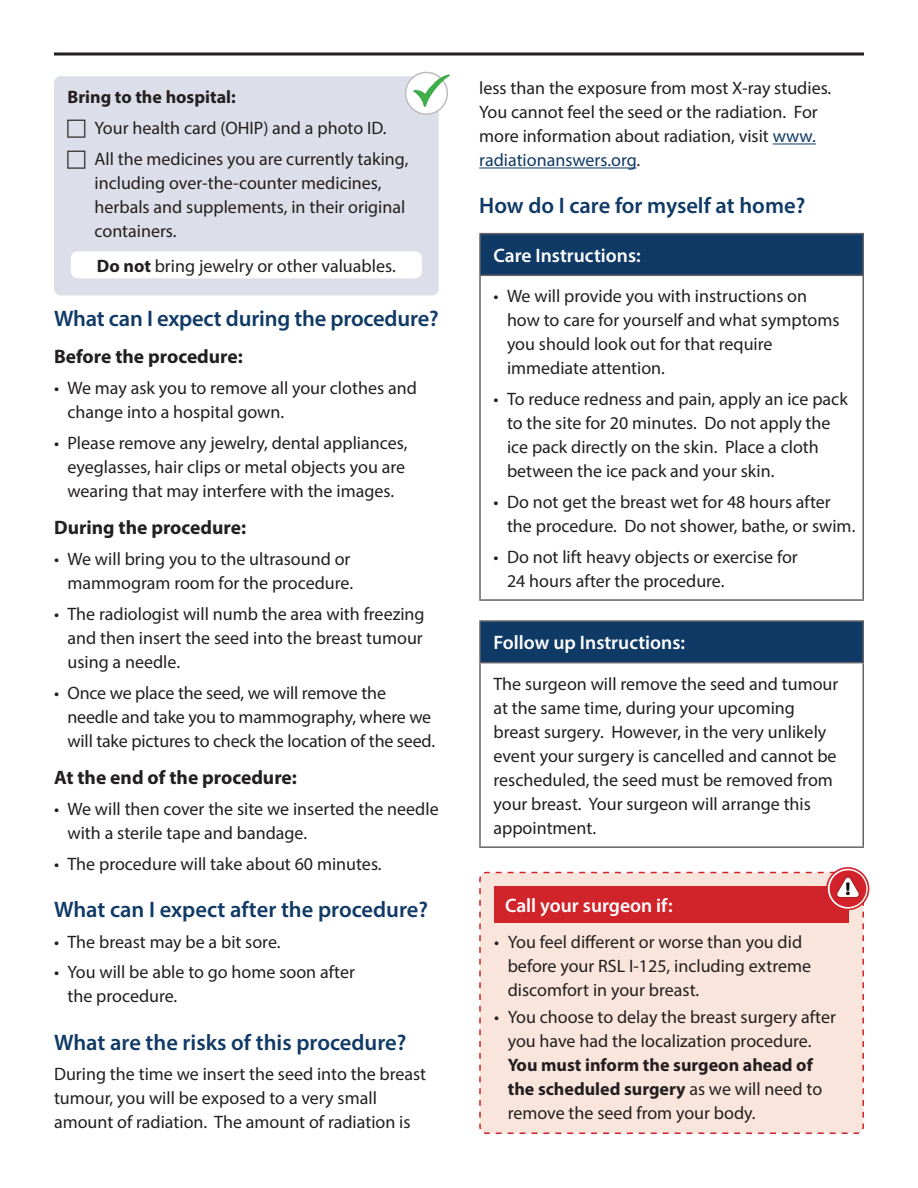
<style>
.page{position:relative;width:918px;height:1188px;background:#fff}
.page>*{position:absolute;margin:0;border:0;box-sizing:border-box;transform-origin:0 0}
.Subheading{font:600 22.5px "Myriad Pro";color:#103a66}
.Body_Text{font:700 19.5px "Myriad Pro";color:#231f20}
.Subheading-2{font:600 19.5px "Myriad Pro";color:#fff}
.Body_Text-2{font:600 19.5px "Myriad Pro";color:#fff}
.Body_Text-3{font:18px/24px "Myriad Pro";color:#231f20}
.Body_text{font:18px/24px "Myriad Pro";color:#231f20}
.Body_Text-4{font:700 18px "Myriad Pro";color:#231f20}
.s1{font-weight:700}
.s2{color:#103a66}
</style>
<div class="page">
<svg style="left:54px;top:52px;width:810px;height:4px;background:#595657"></svg>
<hr style="left:773px;top:144px;width:43px;height:1px;background:#103a66">
<hr style="left:479px;top:168px;width:158px;height:1px;background:#103a66">
<div style="left:480px;top:234px;width:383px;height:41px;background:#103a66"></div>
<hr style="left:479px;top:233px;width:385px;height:1px;background:#636366">
<hr style="left:479px;top:234px;width:2px;height:41px;background:#636366">
<hr style="left:862px;top:234px;width:2px;height:41px;background:#636366">
<hr style="left:479px;top:275px;width:385px;height:1px;background:#636366">
<hr style="left:479px;top:276px;width:2px;height:323px;background:#636366">
<hr style="left:862px;top:276px;width:2px;height:323px;background:#636366">
<hr style="left:479px;top:599px;width:385px;height:2px;background:#636366">
<div style="left:480px;top:621px;width:383px;height:42px;background:#103a66"></div>
<hr style="left:479px;top:620px;width:385px;height:2px;background:#636366">
<hr style="left:479px;top:622px;width:2px;height:40px;background:#636366">
<hr style="left:862px;top:622px;width:2px;height:40px;background:#636366">
<hr style="left:479px;top:662px;width:385px;height:1px;background:#636366">
<hr style="left:479px;top:663px;width:2px;height:183px;background:#636366">
<hr style="left:862px;top:663px;width:2px;height:183px;background:#636366">
<hr style="left:479px;top:846px;width:385px;height:2px;background:#636366">
<div style="left:54px;top:76px;width:385px;height:219px;background:#dcdeea;border-radius:7px"></div>
<svg style="left:406px;top:72px;width:41px;height:42px"></svg>
<div style="left:405px;top:72px;width:43px;height:43px;border:2px solid #bcbdc0;border-radius:50%"></div>
<img style="left:409px;top:74px;width:41px;height:37px">
<div style="left:71px;top:251px;width:351px;height:27px;background:#fff;border-radius:7px"></div>
<svg style="left:479px;top:871px;width:386px;height:263px;background:#f7ddd5"></svg>
<svg style="left:827px;top:868px;width:42px;height:41px"></svg>
<div style="left:826px;top:867px;width:43px;height:43px;border:2px solid #d1232a;border-radius:50%"></div>
<svg style="left:830px;top:870px;width:36px;height:37px"></svg>
<svg style="left:493px;top:872px;width:371px;height:246px;background:#f2c7c1"></svg>
<p class="Body_Text-4" style="left:67px;top:85px;width:170px">Bring to the hospital:</p>
<p class="Body_Text-3" style="left:94px;top:116px;width:294px">Your health card (OHIP) and a photo ID.</p>
<p class="Body_Text-3" style="left:94px;top:146px;width:315px">All the medicines you are currently taking, including over-the-counter medicines, herbals and supplements, in their original containers.</p>
<p class="Body_Text-3" style="left:97px;top:253px;width:300px"><span class="s1">Do not</span> bring jewelry or other valuables.</p>
<p class="Subheading" style="left:54px;top:304px;width:386px">What can I expect during the procedure?</p>
<p class="Body_Text" style="left:54px;top:344px;width:190px">Before the procedure:</p>
<p class="Body_Text-3" style="left:68px;top:376px;width:351px;text-indent:-14px">• We may ask you to remove all your clothes and change into a hospital gown.</p>
<p class="Body_Text-3" style="left:68px;top:430px;width:341px;text-indent:-14px">• Please remove any jewelry, dental appliances, eyeglasses, hair clips or metal objects you are wearing that may interfere with the images.</p>
<p class="Body_Text" style="left:54px;top:515px;width:194px">During the procedure:</p>
<p class="Body_Text-3" style="left:54px;top:547px;width:301px;text-align:right">• We will bring you to the ultrasound or mammogram room for the procedure.</p>
<p class="Body_Text-3" style="left:68px;top:601px;width:359px;text-align:justify;text-indent:-14px">• The radiologist will numb the area with freezing and then insert the seed into the breast tumour using a needle.</p>
<p class="Body_Text-3" style="left:68px;top:680px;width:369px;text-indent:-14px">• Once we place the seed, we will remove the needle and take you to mammography, where we will take pictures to check the location of the seed.</p>
<p class="Body_Text" style="left:54px;top:765px;width:244px">At the end of the procedure:</p>
<p class="Body_Text-3" style="left:68px;top:796px;width:373px;text-indent:-14px">• We will then cover the site we inserted the needle with a sterile tape and bandage.</p>
<p class="Body_Text-3" style="left:54px;top:851px;width:329px">• The procedure will take about 60 minutes.</p>
<p class="Subheading" style="left:54px;top:895px;width:376px">What can I expect after the procedure?</p>
<p class="Body_Text-3" style="left:54px;top:929px;width:228px">• The breast may be a bit sore.</p>
<p class="Body_Text-3" style="left:68px;top:960px;width:289px;text-indent:-14px">• You will be able to go home soon after the procedure.</p>
<p class="Subheading" style="left:54px;top:1028px;width:354px">What are the risks of this procedure?</p>
<p class="Body_text" style="left:54px;top:1062px;width:374px">During the time we insert the seed into the breast tumour, you will be exposed to a very small amount of radiation. The amount of radiation is</p>
<p class="Body_text" style="left:479px;top:76px;width:354px">less than the exposure from most X-ray studies.<br>You cannot feel the seed or the radiation. For more information about radiation, visit <span class="s2">www. radiationanswers.org</span>.</p>
<p class="Subheading" style="left:479px;top:192px;width:328px">How do I care for myself at home?</p>
<p class="Subheading-2" style="left:494px;top:243px;width:149px">Care Instructions:</p>
<p class="Body_Text-3" style="left:507px;top:284px;width:334px;text-indent:-14px">• We will provide you with instructions on how to care for yourself and what symptoms you should look out for that require immediate attention.</p>
<p class="Body_Text-3" style="left:507px;top:387px;width:342px;text-indent:-14px">• To reduce redness and pain, apply an ice pack to the site for 20 minutes. Do not apply the ice pack directly on the skin. Place a cloth between the ice pack and your skin.</p>
<p class="Body_Text-3" style="left:507px;top:489px;width:350px;text-indent:-14px">• Do not get the breast wet for 48 hours after the procedure. Do not shower, bathe, or swim.</p>
<p class="Body_Text-3" style="left:507px;top:544px;width:292px;text-indent:-14px">• Do not lift heavy objects or exercise for<br>24 hours after the procedure.</p>
<p class="Subheading-2" style="left:494px;top:630px;width:193px">Follow up Instructions:</p>
<p class="Body_Text-3" style="left:494px;top:671px;width:346px">The surgeon will remove the seed and tumour at the same time, during your upcoming breast surgery. However, in the very unlikely event your surgery is cancelled and cannot be rescheduled, the seed must be removed from your breast. Your surgeon will arrange this appointment.</p>
<p class="Body_Text-2" style="left:505px;top:893px;width:169px">Call your surgeon if:</p>
<p class="Body_Text-3" style="left:508px;top:929px;width:305px;text-indent:-14px">• You feel different or worse than you did before your RSL I-125, including extreme discomfort in your breast.</p>
<p class="Body_Text-3" style="left:508px;top:1005px;width:330px;text-indent:-14px">• You choose to delay the breast surgery after you have had the localization procedure.<br><span class="s1">You must inform the surgeon ahead of the scheduled surgery</span> as we will need to remove the seed from your body.</p>
</div>
